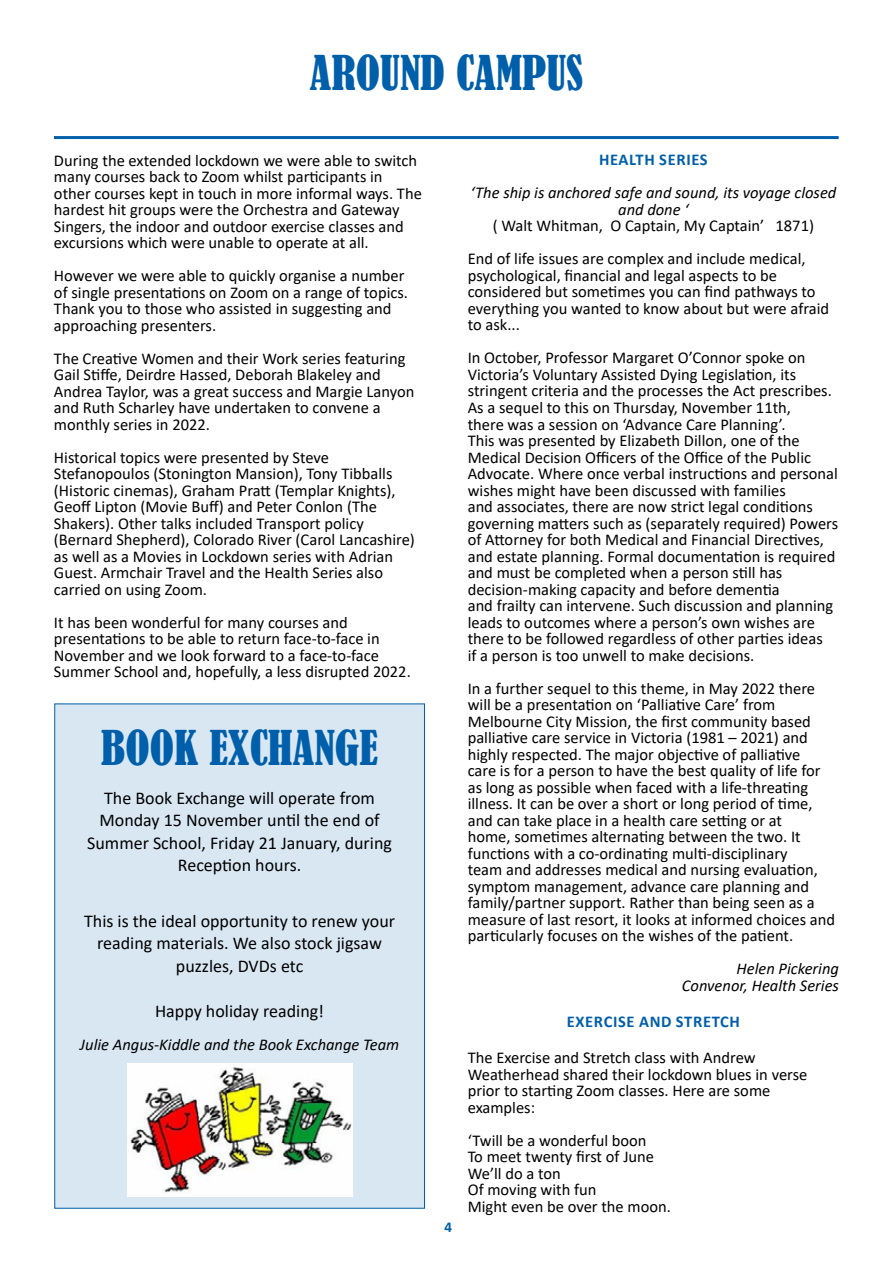
<style>
.page{position:relative;width:893px;height:1263px;background:#fff}
.page>*{position:absolute;margin:0;border:0;box-sizing:border-box;transform-origin:0 0}
.t1{font:condensed 45px "Bernard";color:#005fab}
.t2{font:18px/22.5px "Calibri";color:#000;text-align:center}
.t3{font:16.5px/16.5px "Calibri";color:#000}
.t4{font:italic 16.5px/16.5px "Calibri";color:#000;text-align:center}
.t5{font:700 16.5px "Calibri";letter-spacing:.04em;color:#005fab}
.t6{font:700 15px "Calibri";color:#005fab}
</style>
<div class="page">
<hr style="left:54px;top:136px;width:785px;height:3px;background:#005fab">
<div style="left:55px;top:704px;width:370px;height:504px;background:#d9e7f3"></div>
<img style="left:127px;top:1063px;width:226px;height:133px">
<h1 class="t1" style="left:310px;top:47px;width:275px">AROUND CAMPUS</h1>
<p class="t3" style="left:54px;top:152px;width:369px">During the extended lockdown we were able to switch many courses back to Zoom whilst participants in other courses kept in touch in more informal ways. The hardest hit groups were the Orchestra and Gateway Singers, the indoor and outdoor exercise classes and excursions which were unable to operate at all.</p>
<p class="t3" style="left:54px;top:267px;width:356px">However we were able to quickly organise a number of single presentations on Zoom on a range of topics.<br>Thank you to those who assisted in suggesting and approaching presenters.</p>
<p class="t3" style="left:54px;top:350px;width:362px">The Creative Women and their Work series featuring Gail Stiffe, Deirdre Hassed, Deborah Blakeley and Andrea Taylor, was a great success and Margie Lanyon and Ruth Scharley have undertaken to convene a monthly series in 2022.</p>
<p class="t3" style="left:54px;top:449px;width:362px">Historical topics were presented by Steve Stefanopoulos (Stonington Mansion), Tony Tibballs (Historic cinemas), Graham Pratt (Templar Knights), Geoff Lipton (Movie Buff) and Peter Conlon (The Shakers). Other talks included Transport policy (Bernard Shepherd), Colorado River (Carol Lancashire) as well as a Movies in Lockdown series with Adrian Guest. Armchair Travel and the Health Series also carried on using Zoom.</p>
<p class="t3" style="left:54px;top:614px;width:358px">It has been wonderful for many courses and presentations to be able to return face-to-face in November and we look forward to a face-to-face Summer School and, hopefully, a less disrupted 2022.</p>
<h1 class="t1" style="left:101px;top:721px;width:278px">BOOK EXCHANGE</h1>
<p class="t2" style="left:87px;top:786px;width:306px">The Book Exchange will operate from<br>Monday 15 November until the end of<br>Summer School, Friday 21 January, during<br>Reception hours.</p>
<p class="t2" style="left:84px;top:909px;width:312px">This is the ideal opportunity to renew your reading materials. We also stock jigsaw puzzles, DVDs etc</p>
<p class="t2" style="left:155px;top:999px;width:171px">Happy holiday reading!</p>
<p class="t4" style="left:80px;top:1035px;width:321px">Julie Angus-Kiddle and the Book Exchange Team</p>
<p class="t6" style="left:444px;top:1216px;width:9px">4</p>
<p class="t5" style="left:599px;top:148px;width:110px">HEALTH SERIES</p>
<p class="t4" style="left:470px;top:184px;width:367px">‘The ship is anchored safe and sound, its voyage closed and done ‘</p>
<p class="t3" style="left:468px;top:209px;width:348px;line-height:33px;text-indent:25px">( Walt Whitman, O Captain, My Captain’ 1871)<br>End of life issues are complex and include medical,</p>
<p class="t3" style="left:468px;top:267px;width:363px">psychological, financial and legal aspects to be considered but sometimes you can find pathways to everything you wanted to know about but were afraid to ask...</p>
<p class="t3" style="left:468px;top:349px;width:372px">In October, Professor Margaret O’Connor spoke on Victoria’s Voluntary Assisted Dying Legislation, its stringent criteria and the processes the Act prescribes.<br>As a sequel to this on Thursday, November 11th,<br>there was a session on ‘Advance Care Planning’.<br>This was presented by Elizabeth Dillon, one of the Medical Decision Officers of the Office of the Public Advocate. Where once verbal instructions and personal wishes might have been discussed with families<br>and associates, there are now strict legal conditions governing matters such as (separately required) Powers of Attorney for both Medical and Financial Directives, and estate planning. Formal documentation is required and must be completed when a person still has decision-making capacity and before dementia<br>and frailty can intervene. Such discussion and planning leads to outcomes where a person’s own wishes are there to be followed regardless of other parties ideas<br>if a person is too unwell to make decisions.</p>
<p class="t3" style="left:468px;top:679px;width:369px">In a further sequel to this theme, in May 2022 there will be a presentation on ‘Palliative Care’ from Melbourne City Mission, the first community based palliative care service in Victoria (1981 – 2021) and highly respected. The major objective of palliative<br>care is for a person to have the best quality of life for as long as possible when faced with a life-threating illness. It can be over a short or long period of time, and can take place in a health care setting or at<br>home, sometimes alternating between the two. It functions with a co-ordinating multi-disciplinary<br>team and addresses medical and nursing evaluation, symptom management, advance care planning and family/partner support. Rather than being seen as a measure of last resort, it looks at informed choices and particularly focuses on the wishes of the patient.</p>
<p class="t4" style="left:682px;top:960px;width:158px;text-align:right">Helen Pickering<br>Convenor, Health Series</p>
<p class="t5" style="left:567px;top:1010px;width:175px">EXERCISE AND STRETCH</p>
<p class="t3" style="left:468px;top:1049px;width:341px">The Exercise and Stretch class with Andrew Weatherhead shared their lockdown blues in verse prior to starting Zoom classes. Here are some examples:</p>
<p class="t3" style="left:468px;top:1131px;width:205px">‘Twill be a wonderful boon<br>To meet twenty first of June<br>We’ll do a ton<br>Of moving with fun<br>Might even be over the moon.</p>
</div>
